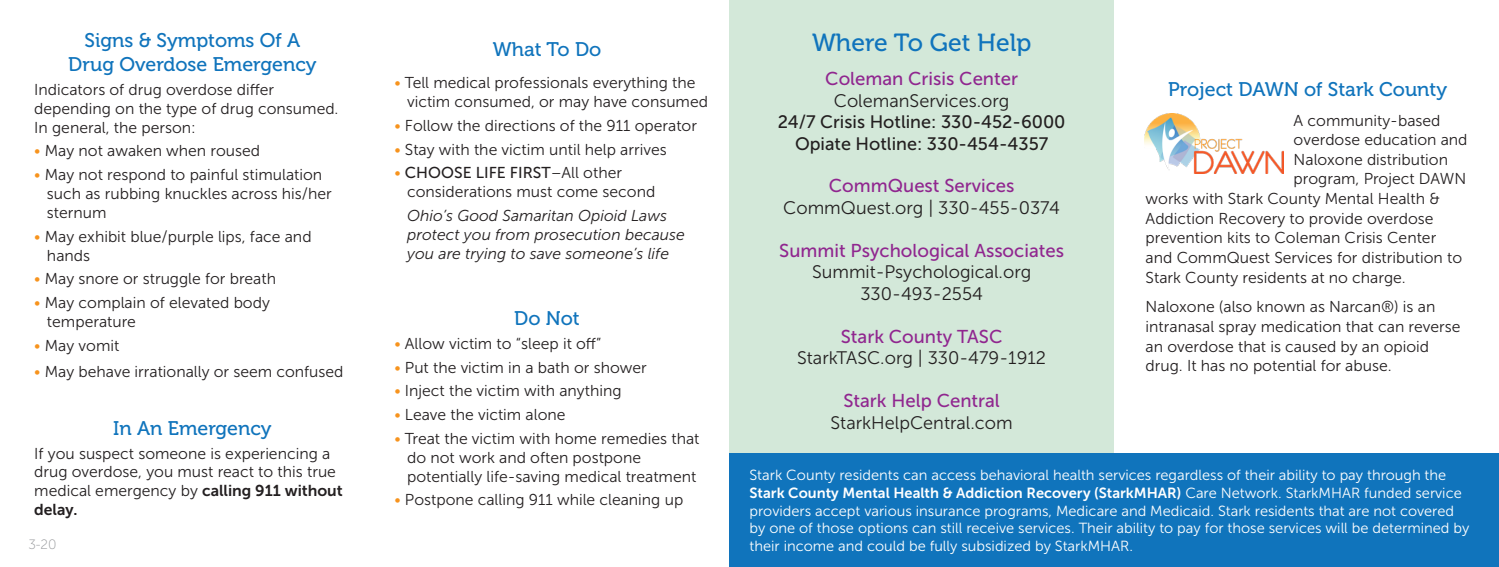
<style>
.page{position:relative;width:1499px;height:567px;background:#fff}
.page>*{position:absolute;margin:0;border:0;box-sizing:border-box;transform-origin:0 0}
.t1{font:24.75px "Museo 500";color:#1074bc}
.t2{font:19.8px "Museo 500";color:#1074bc}
.t3{font:18.45px "Museo Sans 500";color:#90268f}
.t4{font:18.22px/21.8px "Museo Sans 300";color:#231f20;text-align:center}
.t5{font:18px/21.8px "Museo Sans 500";color:#231f20;text-align:center}
.t6{font:15.75px/18.9px "Museo Sans 300";color:#231f20}
.t7{font:italic 15.75px/18.9px "Museo Sans 300";color:#231f20}
.t8{font:14.62px/17.6px "Museo Sans 300";color:#fff}
.t9{font:13.5px "Museo Sans 100";color:#939598}
.s1{color:#f7931d}
.s2{font-family:"Museo Sans 500"}
.s3{font-family:"Museo Sans 700"}
</style>
<div class="page">
<div style="left:729px;top:0;width:385px;height:567px;background:#d3e8d9"></div>
<div style="left:729px;top:454px;width:769px;height:113px;background:#1074bc"></div>
<img style="left:1144px;top:113px;width:139px;height:60px">
<p class="t2" style="left:85px;top:29px;width:217px">Signs &amp; Symptoms Of A</p>
<p class="t1" style="left:812px;top:29px;width:221px">Where To Get Help</p>
<p class="t2" style="left:68px;top:53px;width:250px">Drug Overdose Emergency</p>
<p class="t6" style="left:34px;top:80px;width:306px">Indicators of drug overdose differ depending on the type of drug consumed.<br>In general, the person:</p>
<p class="t6" style="left:34px;top:142px;width:227px"><span class="s1">•</span> May not awaken when roused</p>
<p class="t6" style="left:47px;top:165px;width:286px;text-indent:-13px"><span class="s1">•</span> May not respond to painful stimulation such as rubbing knuckles across his/her sternum</p>
<p class="t6" style="left:47px;top:227px;width:266px;text-indent:-13px"><span class="s1">•</span> May exhibit blue/purple lips, face and hands</p>
<p class="t6" style="left:34px;top:270px;width:243px"><span class="s1">•</span> May snore or struggle for breath</p>
<p class="t6" style="left:47px;top:293px;width:224px;text-indent:-13px"><span class="s1">•</span> May complain of elevated body temperature</p>
<p class="t6" style="left:34px;top:336px;width:87px"><span class="s1">•</span> May vomit</p>
<p class="t6" style="left:34px;top:362px;width:311px"><span class="s1">•</span> May behave irrationally or seem confused</p>
<p class="t2" style="left:493px;top:39px;width:110px">What To Do</p>
<p class="t6" style="left:407px;top:74px;width:302px;text-indent:-13px"><span class="s1">•</span> Tell medical professionals everything the victim consumed, or may have consumed</p>
<p class="t6" style="left:394px;top:116px;width:304px"><span class="s1">•</span> Follow the directions of the 911 operator</p>
<p class="t6" style="left:394px;top:140px;width:274px"><span class="s1">•</span> Stay with the victim until help arrives</p>
<p class="t6" style="left:407px;top:164px;width:250px;text-indent:-13px"><span class="s1">•</span> <span class="s2">CHOOSE LIFE FIRST</span>–All other considerations must come second</p>
<p class="t7" style="left:407px;top:206px;width:279px">Ohio’s Good Samaritan Opioid Laws protect you from prosecution because you are trying to save someone’s life</p>
<p class="t3" style="left:825px;top:68px;width:194px">Coleman Crisis Center</p>
<p class="t4" style="left:834px;top:89px;width:177px">ColemanServices.org</p>
<p class="t5" style="left:778px;top:111px;width:289px">24/7 Crisis Hotline: 330-452-6000<br>Opiate Hotline: 330-454-4357</p>
<p class="t3" style="left:829px;top:176px;width:187px">CommQuest Services</p>
<p class="t4" style="left:783px;top:197px;width:278px">CommQuest.org | 330-455-0374</p>
<p class="t3" style="left:779px;top:240px;width:286px">Summit Psychological Associates</p>
<p class="t4" style="left:812px;top:261px;width:221px">Summit-Psychological.org<br>330-493-2554</p>
<p class="t3" style="left:841px;top:326px;width:163px">Stark County TASC</p>
<p class="t4" style="left:797px;top:347px;width:250px">StarkTASC.org | 330-479-1912</p>
<p class="t3" style="left:843px;top:390px;width:158px">Stark Help Central</p>
<p class="t4" style="left:830px;top:412px;width:184px">StarkHelpCentral.com</p>
<p class="t2" style="left:1168px;top:78px;width:280px">Project DAWN of Stark County</p>
<p class="t6" style="left:1293px;top:111px;width:148px">A community-based</p>
<p class="t6" style="left:1293px;top:130px;width:175px">overdose education and</p>
<p class="t6" style="left:1293px;top:150px;width:156px">Naloxone distribution</p>
<p class="t6" style="left:1293px;top:170px;width:174px">program, Project DAWN</p>
<p class="t6" style="left:1145px;top:189px;width:296px">works with Stark County Mental Health &amp;</p>
<p class="t6" style="left:1145px;top:209px;width:289px">Addiction Recovery to provide overdose</p>
<p class="t6" style="left:1145px;top:229px;width:292px">prevention kits to Coleman Crisis Center</p>
<p class="t6" style="left:1145px;top:248px;width:318px">and CommQuest Services for distribution to</p>
<p class="t6" style="left:1145px;top:268px;width:262px">Stark County residents at no charge.</p>
<p class="t6" style="left:1145px;top:297px;width:316px;line-height:19.6px">Naloxone (also known as Narcan®) is an intranasal spray medication that can reverse an overdose that is caused by an opioid drug. It has no potential for abuse.</p>
<p class="t2" style="left:514px;top:307px;width:67px">Do Not</p>
<p class="t6" style="left:394px;top:334px;width:208px"><span class="s1">•</span> Allow victim to “sleep it off”</p>
<p class="t6" style="left:394px;top:358px;width:254px"><span class="s1">•</span> Put the victim in a bath or shower</p>
<p class="t6" style="left:394px;top:382px;width:229px"><span class="s1">•</span> Inject the victim with anything</p>
<p class="t6" style="left:394px;top:405px;width:173px"><span class="s1">•</span> Leave the victim alone</p>
<p class="t6" style="left:407px;top:429px;width:294px;text-indent:-13px"><span class="s1">•</span> Treat the victim with home remedies that do not work and often postpone potentially life-saving medical treatment</p>
<p class="t6" style="left:394px;top:491px;width:290px"><span class="s1">•</span> Postpone calling 911 while cleaning up</p>
<p class="t2" style="left:113px;top:417px;width:160px">In An Emergency</p>
<p class="t6" style="left:34px;top:444px;width:310px">If you suspect someone is experiencing a drug overdose, you must react to this true medical emergency by <span class="s3">calling 911 without delay.</span></p>
<p class="t8" style="left:749px;top:467px;width:721px">Stark County residents can access behavioral health services regardless of their ability to pay through the <span class="s3">Stark County Mental Health &amp; Addiction Recovery (StarkMHAR)</span> Care Network. StarkMHAR funded service providers accept various insurance programs, Medicare and Medicaid. Stark residents that are not covered by one of those options can still receive services. Their ability to pay for those services will be determined by</p>
<p class="t9" style="left:28px;top:537px;width:30px">3-20</p>
<p class="t8" style="left:749px;top:537px;width:385px">their income and could be fully subsidized by StarkMHAR.</p>
</div>
